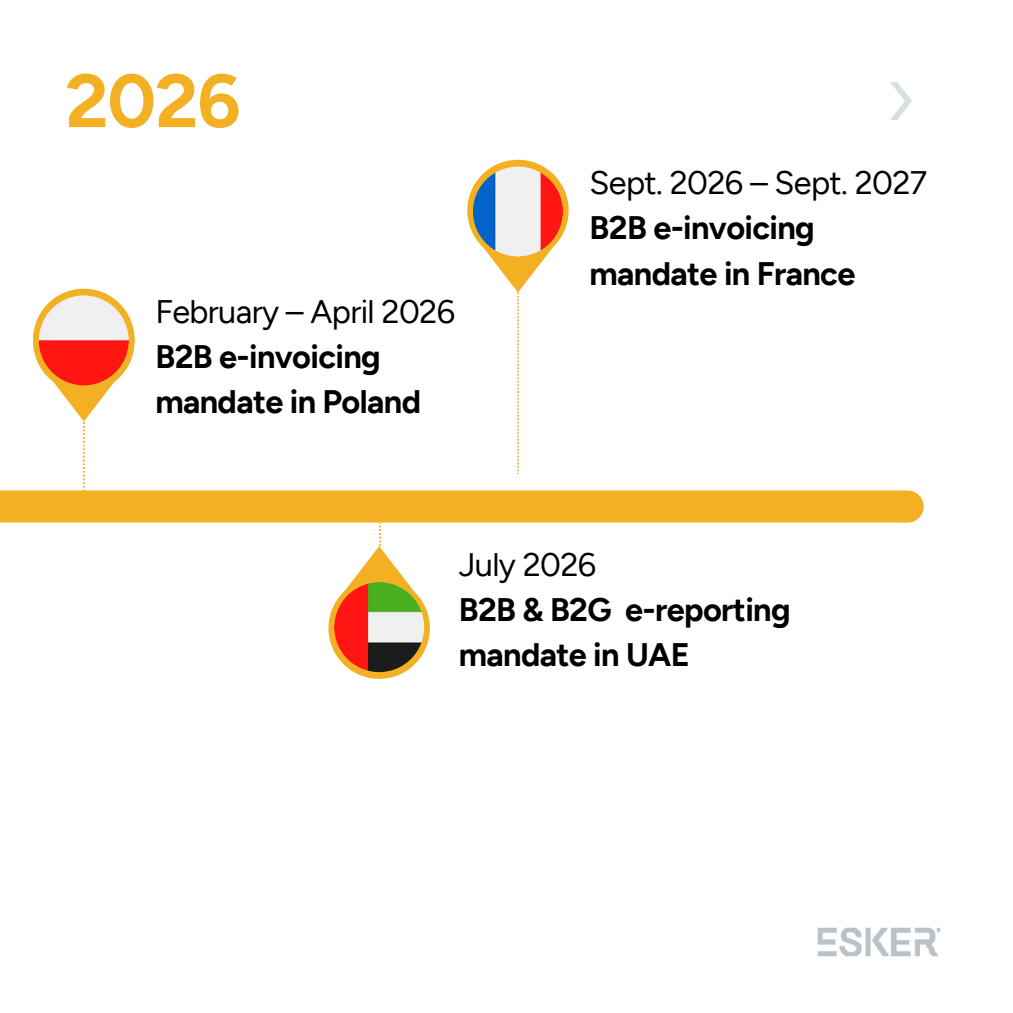
<style>
.page{position:relative;width:1013px;height:1013px;background:#fff}
.page>*{position:absolute;margin:0;border:0;box-sizing:border-box;transform-origin:0 0}
.t1{font:700 75px "Figtree";color:#f2b022}
.t2{font:700 32.5px "Figtree";letter-spacing:-.02em;color:#000}
.t3{font:32.5px "Figtree";letter-spacing:-.02em;color:#000}
</style>
<div class="page">
<img style="left:817px;top:927px;width:123px;height:29px">
<div style="left:467px;top:160px;width:101px;height:101px;background:#f2b022;border-radius:50%"></div>
<img style="left:473px;top:166px;width:90px;height:90px;border-radius:50%">
<img style="left:891px;top:83px;width:20px;height:36px">
<div style="left:328px;top:577px;width:102px;height:102px;background:#f2b022;border-radius:50%"></div>
<img style="left:334px;top:582px;width:90px;height:90px;border-radius:50%">
<svg style="left:0;top:236px;width:923px;height:367px"></svg>
<div style="left:33px;top:291px;width:101px;height:101px;background:#f2b022;border-radius:50%"></div>
<img style="left:39px;top:295px;width:90px;height:90px;border-radius:50%">
<h1 class="t1" style="left:65px;top:56px;width:177px">2026</h1>
<p class="t3" style="left:155px;top:292px;width:301px">February – April 2026</p>
<p class="t2" style="left:155px;top:337px;width:227px">B2B e-invoicing</p>
<p class="t2" style="left:155px;top:382px;width:267px">mandate in Poland</p>
<p class="t3" style="left:589px;top:163px;width:339px">Sept. 2026 – Sept. 2027</p>
<p class="t2" style="left:589px;top:208px;width:227px">B2B e-invoicing</p>
<p class="t2" style="left:589px;top:253px;width:267px">mandate in France</p>
<p class="t3" style="left:459px;top:544px;width:139px">July 2026</p>
<p class="t2" style="left:459px;top:589px;width:333px">B2B &amp; B2G e-reporting</p>
<p class="t2" style="left:459px;top:634px;width:233px">mandate in UAE</p>
</div>
